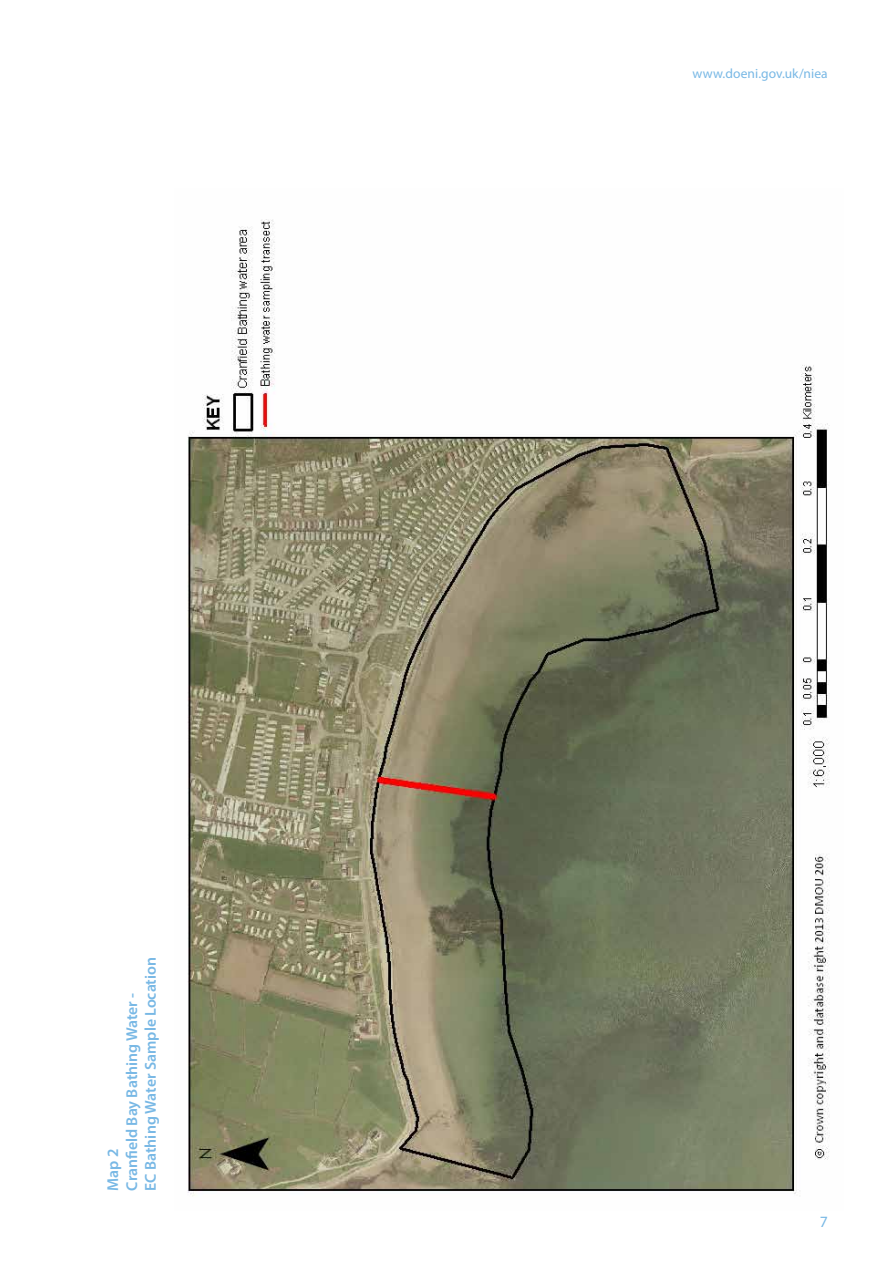
<style>
.page{position:relative;width:893px;height:1263px;background:#fff}
.page>*{position:absolute;margin:0;border:0;box-sizing:border-box;transform-origin:0 0}
.t1{font:600 15.75px "Myriad Pro";color:#78b8e5}
.t2{font:15.75px "Myriad Pro";color:#78b8e5}
.t3{font:13.5px "Myriad Pro";letter-spacing:.005em;color:#78b8e5}
</style>
<div class="page">
<img style="left:187px;top:219px;width:643px;height:978px">
<p class="t1" style="left:141px;top:1191px;width:235px;rotate:-90deg">EC Bathing Water Sample Location</p>
<p class="t1" style="left:122px;top:1191px;width:199px;rotate:-90deg">Cranfield Bay Bathing Water -</p>
<p class="t1" style="left:103px;top:1191px;width:44px;rotate:-90deg">Map 2</p>
<p class="t3" style="left:692px;top:65px;width:137px">www.doeni.gov.uk/niea</p>
<p class="t2" style="left:820px;top:1212px;width:10px">7</p>
</div>
